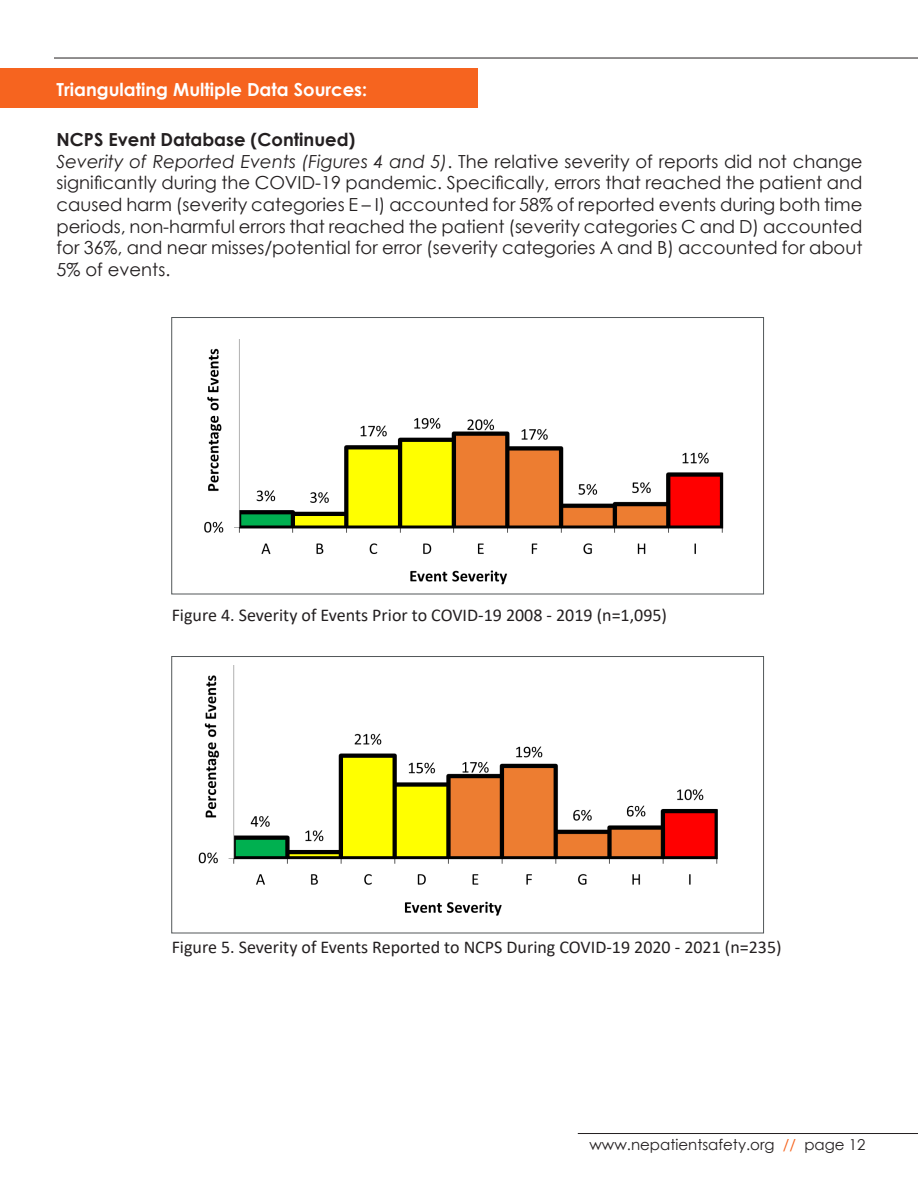
<style>
.page{position:relative;width:918px;height:1188px;background:#fff}
.page>*{position:absolute;margin:0;border:0;box-sizing:border-box;transform-origin:0 0}
.t1{font:18px/21.6px "Century Gothic";color:#231f20;text-align:justify}
.t2{font:18px "Calibri";color:#231f20}
.t3{font:700 18px "Century Gothic";color:#fff}
.t4{font:700 18px "Century Gothic";color:#231f20}
.t5{font:15px "Century Gothic";color:#231f20}
.s1{font-style:italic}
.s2{color:#f6641f}
</style>
<div class="page">
<hr style="left:54px;top:58px;width:864px;height:1px;background:#231f20">
<hr style="left:578px;top:1133px;width:340px;height:1px;background:#231f20">
<div style="left:0;top:68px;width:477px;height:40px;background:#f6641f"></div>
<img style="left:171px;top:340px;width:553px;height:254px">
<img style="left:171px;top:666px;width:547px;height:261px">
<div style="left:172px;top:317px;width:592px;height:277px;border:1px solid #525759"></div>
<div style="left:172px;top:656px;width:592px;height:277px;border:1px solid #525759"></div>
<p class="t3" style="left:57px;top:76px;width:312px">Triangulating Multiple Data Sources:</p>
<p class="t4" style="left:57px;top:126px;width:300px">NCPS Event Database (Continued)</p>
<p class="t1" style="left:57px;top:150px;width:807px"><span class="s1">Severity of Reported Events (Figures 4 and 5)</span>. The relative severity of reports did not change significantly during the COVID-19 pandemic. Specifically, errors that reached the patient and caused harm (severity categories E – I) accounted for 58% of reported events during both time periods, non-harmful errors that reached the patient (severity categories C and D) accounted for 36%, and near misses/potential for error (severity categories A and B) accounted for about 5% of events.</p>
<p class="t2" style="left:172px;top:603px;width:497px">Figure 4. Severity of Events Prior to COVID-19 2008 - 2019 (n=1,095)</p>
<p class="t2" style="left:172px;top:934px;width:611px">Figure 5. Severity of Events Reported to NCPS During COVID-19 2020 - 2021 (n=235)</p>
<p class="t5" style="left:589px;top:1134px;width:278px">www.nepatientsafety.org <span class="s2">//</span> page 12</p>
</div>
